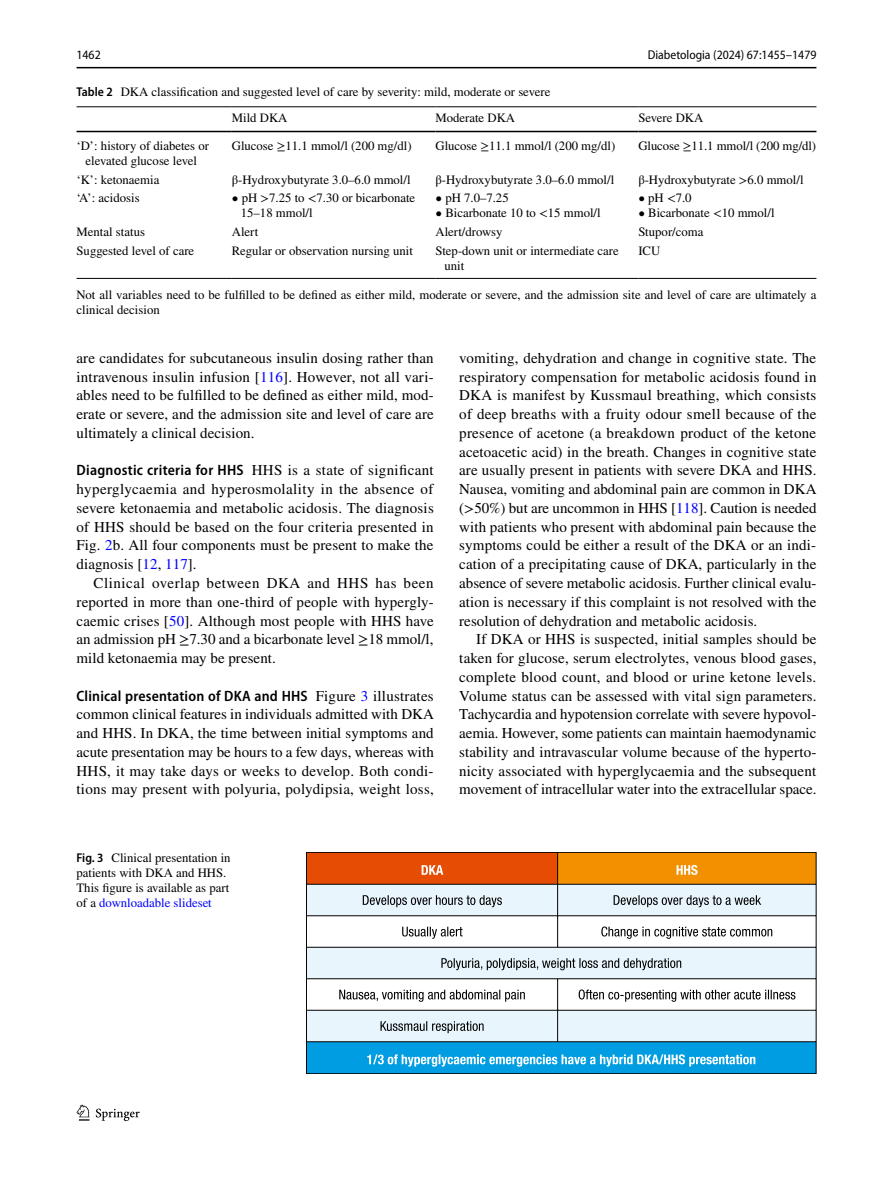
<style>
.page{position:relative;width:893px;height:1187px;background:#fff}
.page>*{position:absolute;margin:0;border:0;box-sizing:border-box;transform-origin:0 0}
.t1{font:15px/18.8px "STIX";letter-spacing:.005em;color:#000;text-align:justify}
.t2{font:600 semi-condensed 15px "Myriad Pro";letter-spacing:.01em;color:#000}
.t3{font:12.75px/15px "STIX";color:#000}
.t4{font:semi-condensed 12.75px "Myriad Pro";color:#000}
.s1{font-family:"Myriad Pro";font-weight:600;font-stretch:semi-condensed}
.s2{color:#00f}
.s3{font-family:"STIX";font-weight:400;font-stretch:normal}
.s4{font-family:"STIX";font-weight:400;font-stretch:normal;color:#00f}
</style>
<div class="page">
<hr style="left:77px;top:67px;width:739px;height:1px;background:#000">
<svg style="left:77px;top:1104px;width:12px;height:16px"></svg>
<svg style="left:96px;top:1108px;width:44px;height:12px"></svg>
<hr style="left:77px;top:106px;width:155px;height:1px;background:#000">
<hr style="left:77px;top:131px;width:155px;height:1px;background:#000">
<hr style="left:232px;top:106px;width:203px;height:1px;background:#000">
<hr style="left:232px;top:131px;width:203px;height:1px;background:#000">
<hr style="left:435px;top:106px;width:203px;height:1px;background:#000">
<hr style="left:435px;top:131px;width:203px;height:1px;background:#000">
<hr style="left:638px;top:106px;width:178px;height:1px;background:#000">
<hr style="left:638px;top:131px;width:178px;height:1px;background:#000">
<hr style="left:77px;top:278px;width:155px;height:1px;background:#000">
<hr style="left:232px;top:278px;width:203px;height:1px;background:#000">
<hr style="left:435px;top:278px;width:203px;height:1px;background:#000">
<hr style="left:638px;top:278px;width:178px;height:1px;background:#000">
<div style="left:306px;top:852px;width:252px;height:32px;background:#e74c05"></div>
<div style="left:558px;top:852px;width:258px;height:32px;background:#f29000"></div>
<div style="left:307px;top:884px;width:509px;height:157px;background:#e9f5fd"></div>
<svg style="left:307px;top:916px;width:509px;height:93px"></svg>
<div style="left:306px;top:1041px;width:510px;height:32px;background:#009de2"></div>
<hr style="left:306px;top:884px;width:1px;height:31px;background:#000">
<hr style="left:557px;top:884px;width:1px;height:31px;background:#000">
<hr style="left:816px;top:884px;width:1px;height:31px;background:#000">
<hr style="left:306px;top:915px;width:252px;height:1px;background:#000">
<hr style="left:306px;top:916px;width:1px;height:30px;background:#000">
<hr style="left:558px;top:915px;width:258px;height:1px;background:#000">
<hr style="left:557px;top:916px;width:1px;height:30px;background:#000">
<hr style="left:816px;top:916px;width:1px;height:30px;background:#000">
<hr style="left:306px;top:946px;width:252px;height:1px;background:#000">
<hr style="left:306px;top:947px;width:1px;height:31px;background:#000">
<hr style="left:558px;top:946px;width:258px;height:1px;background:#000">
<hr style="left:816px;top:947px;width:1px;height:31px;background:#000">
<hr style="left:306px;top:978px;width:252px;height:1px;background:#000">
<hr style="left:306px;top:978px;width:1px;height:31px;background:#000">
<hr style="left:558px;top:978px;width:258px;height:1px;background:#000">
<hr style="left:557px;top:978px;width:1px;height:31px;background:#000">
<hr style="left:816px;top:978px;width:1px;height:31px;background:#000">
<hr style="left:306px;top:1009px;width:252px;height:1px;background:#000">
<hr style="left:306px;top:1010px;width:1px;height:31px;background:#000">
<hr style="left:558px;top:1009px;width:258px;height:1px;background:#000">
<hr style="left:557px;top:1010px;width:1px;height:31px;background:#000">
<hr style="left:816px;top:1010px;width:1px;height:31px;background:#000">
<hr style="left:306px;top:1041px;width:252px;height:1px;background:#000">
<hr style="left:306px;top:1041px;width:1px;height:32px;background:#000">
<hr style="left:558px;top:1041px;width:258px;height:1px;background:#000">
<hr style="left:816px;top:1041px;width:1px;height:32px;background:#000">
<hr style="left:306px;top:1073px;width:252px;height:1px;background:#000">
<hr style="left:558px;top:1073px;width:258px;height:1px;background:#000">
<hr style="left:306px;top:852px;width:252px;height:1px;background:#000">
<hr style="left:306px;top:852px;width:1px;height:31px;background:#000">
<hr style="left:558px;top:852px;width:258px;height:1px;background:#000">
<hr style="left:557px;top:852px;width:1px;height:31px;background:#000">
<hr style="left:816px;top:852px;width:1px;height:31px;background:#000">
<hr style="left:306px;top:883px;width:252px;height:1px;background:#000">
<hr style="left:558px;top:883px;width:258px;height:1px;background:#000">
<svg style="left:422px;top:865px;width:21px;height:9px"></svg>
<svg style="left:677px;top:865px;width:21px;height:9px"></svg>
<svg style="left:363px;top:895px;width:139px;height:12px;background:#aeb7bd"></svg>
<svg style="left:614px;top:895px;width:147px;height:12px;background:#afb8be"></svg>
<svg style="left:402px;top:926px;width:61px;height:12px"></svg>
<svg style="left:601px;top:926px;width:171px;height:12px"></svg>
<svg style="left:441px;top:958px;width:240px;height:12px;background:#abb4ba"></svg>
<svg style="left:339px;top:989px;width:186px;height:12px"></svg>
<svg style="left:579px;top:989px;width:216px;height:12px"></svg>
<svg style="left:380px;top:1021px;width:104px;height:12px"></svg>
<svg style="left:367px;top:1054px;width:388px;height:12px"></svg>
<p class="t4" style="left:77px;top:48px;width:26px">1462</p>
<p class="t4" style="left:648px;top:48px;width:170px">Diabetologia (2024) 67:1455–1479</p>
<p class="t3" style="left:77px;top:85px;width:475px"><span class="s1">Table 2</span> DKA classification and suggested level of care by severity: mild, moderate or severe</p>
<p class="t3" style="left:232px;top:111px;width:57px">Mild DKA</p>
<p class="t3" style="left:435px;top:111px;width:81px">Moderate DKA</p>
<p class="t3" style="left:638px;top:111px;width:66px">Severe DKA</p>
<p class="t3" style="left:77px;top:139px;width:134px;text-align:center">‘D’: history of diabetes or elevated glucose level</p>
<p class="t3" style="left:232px;top:139px;width:181px">Glucose ≥11.1 mmol/l (200 mg/dl)</p>
<p class="t3" style="left:435px;top:139px;width:181px">Glucose ≥11.1 mmol/l (200 mg/dl)</p>
<p class="t3" style="left:638px;top:139px;width:179px">Glucose ≥11.1 mmol/l (200 mg/dl)</p>
<p class="t3" style="left:77px;top:173px;width:84px">‘K’: ketonaemia</p>
<p class="t3" style="left:232px;top:173px;width:180px">β-Hydroxybutyrate 3.0–6.0 mmol/l</p>
<p class="t3" style="left:435px;top:173px;width:180px">β-Hydroxybutyrate 3.0–6.0 mmol/l</p>
<p class="t3" style="left:638px;top:173px;width:167px">β-Hydroxybutyrate &gt;6.0 mmol/l</p>
<p class="t3" style="left:77px;top:191px;width:65px">‘A’: acidosis</p>
<p class="t3" style="left:241px;top:191px;width:176px;text-indent:-9px">• pH &gt;7.25 to &lt;7.30 or bicarbonate<br>15–18 mmol/l</p>
<p class="t3" style="left:435px;top:191px;width:75px">• pH 7.0–7.25</p>
<p class="t3" style="left:638px;top:191px;width:55px">• pH &lt;7.0</p>
<p class="t3" style="left:638px;top:206px;width:138px">• Bicarbonate &lt;10 mmol/l</p>
<p class="t3" style="left:435px;top:206px;width:167px">• Bicarbonate 10 to &lt;15 mmol/l</p>
<p class="t3" style="left:77px;top:225px;width:70px">Mental status</p>
<p class="t3" style="left:232px;top:225px;width:28px">Alert</p>
<p class="t3" style="left:435px;top:225px;width:68px">Alert/drowsy</p>
<p class="t3" style="left:638px;top:225px;width:67px">Stupor/coma</p>
<p class="t3" style="left:77px;top:244px;width:119px">Suggested level of care</p>
<p class="t3" style="left:232px;top:244px;width:183px">Regular or observation nursing unit</p>
<p class="t3" style="left:444px;top:244px;width:176px;text-indent:-9px">Step-down unit or intermediate care unit</p>
<p class="t3" style="left:638px;top:244px;width:23px">ICU</p>
<p class="t3" style="left:77px;top:288px;width:741px">Not all variables need to be fulfilled to be defined as either mild, moderate or severe, and the admission site and level of care are ultimately a clinical decision</p>
<p class="t1" style="left:77px;top:349px;width:359px">are candidates for subcutaneous insulin dosing rather than intravenous insulin infusion [<span class="s2">116</span>]. However, not all vari&shy;ables need to be fulfilled to be defined as either mild, mod&shy;erate or severe, and the admission site and level of care are ultimately a clinical decision.</p>
<p class="t2" style="left:77px;top:462px;width:359px">Diagnostic criteria for HHS <span class="s3">HHS is a state of significant</span></p>
<p class="t1" style="left:77px;top:481px;width:359px">hyperglycaemia and hyperosmolality in the absence of severe ketonaemia and metabolic acidosis. The diagnosis of HHS should be based on the four criteria presented in Fig. <span class="s2">2</span>b. All four components must be present to make the diagnosis [<span class="s2">12</span>, <span class="s2">117</span>].</p>
<p class="t1" style="left:77px;top:574px;width:359px;text-indent:17px">Clinical overlap between DKA and HHS has been reported in more than one-third of people with hypergly&shy;caemic crises [<span class="s2">50</span>]. Although most people with HHS have an admission pH ≥7.30 and a bicarbonate level ≥18 mmol/l, mild ketonaemia may be present.</p>
<p class="t2" style="left:77px;top:687px;width:359px">Clinical presentation of DKA and HHS <span class="s3">Figure</span> <span class="s4">3</span> <span class="s3">illustrates</span></p>
<p class="t1" style="left:77px;top:706px;width:359px">common clinical features in individuals admitted with DKA and HHS. In DKA, the time between initial symptoms and acute presentation may be hours to a few days, whereas with HHS, it may take days or weeks to develop. Both condi&shy;tions may present with polyuria, polydipsia, weight loss,</p>
<p class="t3" style="left:77px;top:850px;width:156px"><span class="s1">Fig. 3</span> Clinical presentation in patients with DKA and HHS.<br>This figure is available as part of a <span class="s2">downloadable slideset</span></p>
<p class="t1" style="left:459px;top:349px;width:359px">vomiting, dehydration and change in cognitive state. The respiratory compensation for metabolic acidosis found in DKA is manifest by Kussmaul breathing, which consists of deep breaths with a fruity odour smell because of the presence of acetone (a breakdown product of the ketone acetoacetic acid) in the breath. Changes in cognitive state are usually present in patients with severe DKA and HHS.<br>Nausea, vomiting and abdominal pain are common in DKA (&gt;50%) but are uncommon in HHS [<span class="s2">118</span>]. Caution is needed with patients who present with abdominal pain because the symptoms could be either a result of the DKA or an indi&shy;cation of a precipitating cause of DKA, particularly in the absence of severe metabolic acidosis. Further clinical evalu&shy;ation is necessary if this complaint is not resolved with the resolution of dehydration and metabolic acidosis.</p>
<p class="t1" style="left:459px;top:631px;width:359px;text-indent:17px">If DKA or HHS is suspected, initial samples should be taken for glucose, serum electrolytes, venous blood gases, complete blood count, and blood or urine ketone levels.<br>Volume status can be assessed with vital sign parameters.<br>Tachycardia and hypotension correlate with severe hypovol&shy;aemia. However, some patients can maintain haemodynamic stability and intravascular volume because of the hyperto&shy;nicity associated with hyperglycaemia and the subsequent movement of intracellular water into the extracellular space.</p>
</div>
